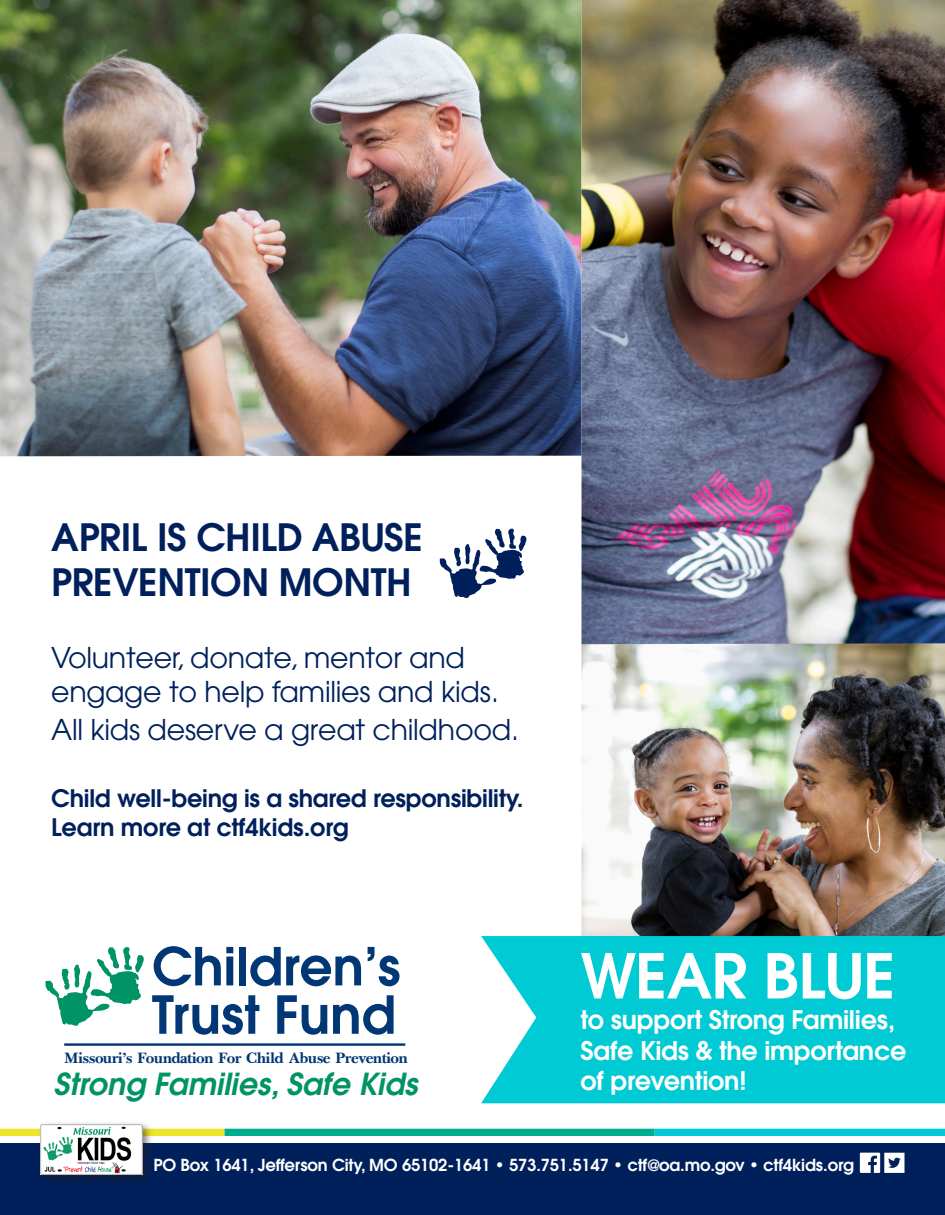
<style>
.page{position:relative;width:945px;height:1215px;background:#fff}
.page>*{position:absolute;margin:0;border:0;box-sizing:border-box;transform-origin:0 0}
.t1{font:600 61.5px "Avant Garde";letter-spacing:-.01em;color:#fff}
.t2{font:600 52.05px/48.3px "Avant Garde";color:#013775}
.t3{font:600 37.5px/45px "Avant Garde";letter-spacing:-.01em;color:#00205b}
.t4{font:italic 600 30.3px "Avant Garde";color:#009365}
.t5{font:28.5px/34.2px "Avant Garde";letter-spacing:-.01em;color:#00205b}
.t6{font:600 25.5px/30.6px "Avant Garde";letter-spacing:-.01em;color:#fff}
.t7{font:600 24px/28.8px "Avant Garde";letter-spacing:-.01em;color:#00205b}
.t8{font:600 16.5px "Avant Garde";letter-spacing:-.01em;color:#fff}
.t9{font:700 15.75px "Basset";letter-spacing:-.05em;color:#013775}
</style>
<div class="page">
<img style="left:582px;top:0;width:363px;height:936px">
<div style="left:0;top:1129px;width:225px;height:7px;background:#ede52a"></div>
<div style="left:225px;top:1129px;width:430px;height:7px;background:#00ad8e"></div>
<div style="left:655px;top:1129px;width:290px;height:7px;background:#00cad4"></div>
<svg style="left:46px;top:947px;width:98px;height:79px"></svg>
<hr style="left:64px;top:1043px;width:341px;height:3px;background:#013775">
<div style="left:0;top:1143px;width:945px;height:72px;background:#00205b"></div>
<svg style="left:860px;top:1153px;width:44px;height:20px"></svg>
<div style="left:37px;top:1121px;width:117px;height:66px;background:#231f20;opacity:.6"></div>
<img style="left:40px;top:1124px;width:102px;height:50px">
<img style="left:0;top:0;width:582px;height:456px">
<div style="left:481px;top:936px;width:464px;height:167px;background:#00cad4"></div>
<svg style="left:440px;top:529px;width:87px;height:69px"></svg>
<h3 class="t3" style="left:51px;top:514px;width:373px">APRIL IS CHILD ABUSE<br>PREVENTION MONTH</h3>
<p class="t5" style="left:51px;top:641px;width:449px">Volunteer, donate, mentor and engage to help families and kids.</p>
<p class="t5" style="left:51px;top:713px;width:469px">All kids deserve a great childhood.</p>
<p class="t7" style="left:51px;top:783px;width:474px">Child well-being is a shared responsibility.<br>Learn more at ctf4kids.org</p>
<h2 class="t2" style="left:152px;top:941px;width:250px">Children’s<br>Trust Fund</h2>
<p class="t9" style="left:64px;top:1050px;width:345px">Missouri’s Foundation For Child Abuse Prevention</p>
<p class="t4" style="left:54px;top:1064px;width:365px">Strong Families, Safe Kids</p>
<h1 class="t1" style="left:581px;top:936px;width:316px">WEAR BLUE</h1>
<p class="t6" style="left:581px;top:1004px;width:327px">to support Strong Families,<br>Safe Kids &amp; the importance of prevention!</p>
<p class="t8" style="left:153px;top:1154px;width:702px">PO Box 1641, Jefferson City, MO 65102-1641 • 573.751.5147 • ctf@oa.mo.gov • ctf4kids.org</p>
</div>
